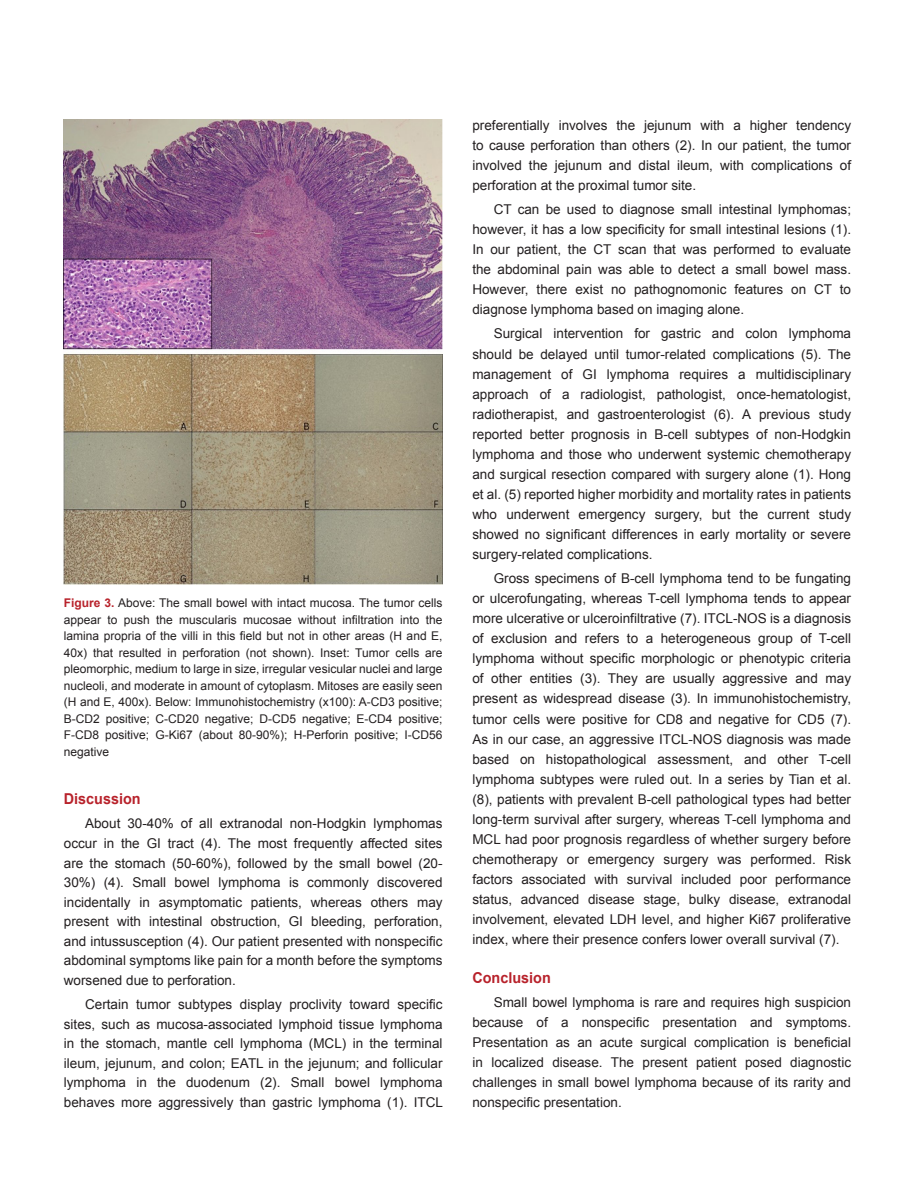
<style>
.page{position:relative;width:915px;height:1191px;background:#fff}
.page>*{position:absolute;margin:0;border:0;box-sizing:border-box;transform-origin:0 0}
.BUYUK_BASLIK{font:700 15px "Arial";color:#b8222b;scale:.96 1}
.YAZI{font:13.5px/20.1px "Arial";color:#231f20;text-align:justify}
.RESİM-ALTI{font:12px/16.5px "Arial";color:#231f20;text-align:justify}
.s1{font-weight:700;color:#b8222b}
</style>
<div class="page">
<img style="left:64px;top:120px;width:378px;height:465px">
<p class="RESİM-ALTI" style="left:64px;top:595px;width:380px"><span class="s1">Figure 3.</span> Above: The small bowel with intact mucosa. The tumor cells appear to push the muscularis mucosae without infiltration into the lamina propria of the villi in this field but not in other areas (H and E, 40x) that resulted in perforation (not shown). Inset: Tumor cells are pleomorphic, medium to large in size, irregular vesicular nuclei and large nucleoli, and moderate in amount of cytoplasm. Mitoses are easily seen (H and E, 400x). Below: Immunohistochemistry (x100): A-CD3 positive; B-CD2 positive; C-CD20 negative; D-CD5 negative; E-CD4 positive; F-CD8 positive; G-Ki67 (about 80-90%); H-Perforin positive; I-CD56 negative</p>
<p class="BUYUK_BASLIK" style="left:64px;top:789px;width:82px">Discussion</p>
<p class="YAZI" style="left:64px;top:814px;width:380px;line-height:19.6px;text-indent:21px">About 30-40% of all extranodal non-Hodgkin lymphomas occur in the GI tract (4). The most frequently affected sites are the stomach (50-60%), followed by the small bowel (20- 30%) (4). Small bowel lymphoma is commonly discovered incidentally in asymptomatic patients, whereas others may present with intestinal obstruction, GI bleeding, perforation, and intussusception (4). Our patient presented with nonspecific abdominal symptoms like pain for a month before the symptoms worsened due to perforation.</p>
<p class="YAZI" style="left:64px;top:994px;width:380px;line-height:19.6px;text-indent:21px">Certain tumor subtypes display proclivity toward specific sites, such as mucosa-associated lymphoid tissue lymphoma in the stomach, mantle cell lymphoma (MCL) in the terminal ileum, jejunum, and colon; EATL in the jejunum; and follicular lymphoma in the duodenum (2). Small bowel lymphoma behaves more aggressively than gastric lymphoma (1). ITCL</p>
<p class="YAZI" style="left:472px;top:115px;width:380px">preferentially involves the jejunum with a higher tendency to cause perforation than others (2). In our patient, the tumor involved the jejunum and distal ileum, with complications of perforation at the proximal tumor site.</p>
<p class="YAZI" style="left:472px;top:199px;width:380px;text-indent:21px">CT can be used to diagnose small intestinal lymphomas; however, it has a low specificity for small intestinal lesions (1).<br>In our patient, the CT scan that was performed to evaluate the abdominal pain was able to detect a small bowel mass.<br>However, there exist no pathognomonic features on CT to diagnose lymphoma based on imaging alone.</p>
<p class="YAZI" style="left:472px;top:324px;width:380px;text-indent:21px">Surgical intervention for gastric and colon lymphoma should be delayed until tumor-related complications (5). The management of GI lymphoma requires a multidisciplinary approach of a radiologist, pathologist, once-hematologist, radiotherapist, and gastroenterologist (6). A previous study reported better prognosis in B-cell subtypes of non-Hodgkin lymphoma and those who underwent systemic chemotherapy and surgical resection compared with surgery alone (1). Hong et al. (5) reported higher morbidity and mortality rates in patients who underwent emergency surgery, but the current study showed no significant differences in early mortality or severe surgery-related complications.</p>
<p class="YAZI" style="left:472px;top:568px;width:380px;text-indent:21px">Gross specimens of B-cell lymphoma tend to be fungating or ulcerofungating, whereas T-cell lymphoma tends to appear more ulcerative or ulceroinfiltrative (7). ITCL-NOS is a diagnosis of exclusion and refers to a heterogeneous group of T-cell lymphoma without specific morphologic or phenotypic criteria of other entities (3). They are usually aggressive and may present as widespread disease (3). In immunohistochemistry, tumor cells were positive for CD8 and negative for CD5 (7).<br>As in our case, an aggressive ITCL-NOS diagnosis was made based on histopathological assessment, and other T-cell lymphoma subtypes were ruled out. In a series by Tian et al. (8), patients with prevalent B-cell pathological types had better long-term survival after surgery, whereas T-cell lymphoma and MCL had poor prognosis regardless of whether surgery before chemotherapy or emergency surgery was performed. Risk factors associated with survival included poor performance status, advanced disease stage, bulky disease, extranodal involvement, elevated LDH level, and higher Ki67 proliferative index, where their presence confers lower overall survival (7).</p>
<p class="BUYUK_BASLIK" style="left:472px;top:967px;width:83px">Conclusion</p>
<p class="YAZI" style="left:472px;top:992px;width:380px;text-indent:21px">Small bowel lymphoma is rare and requires high suspicion because of a nonspecific presentation and symptoms.<br>Presentation as an acute surgical complication is beneficial in localized disease. The present patient posed diagnostic challenges in small bowel lymphoma because of its rarity and nonspecific presentation.</p>
</div>
